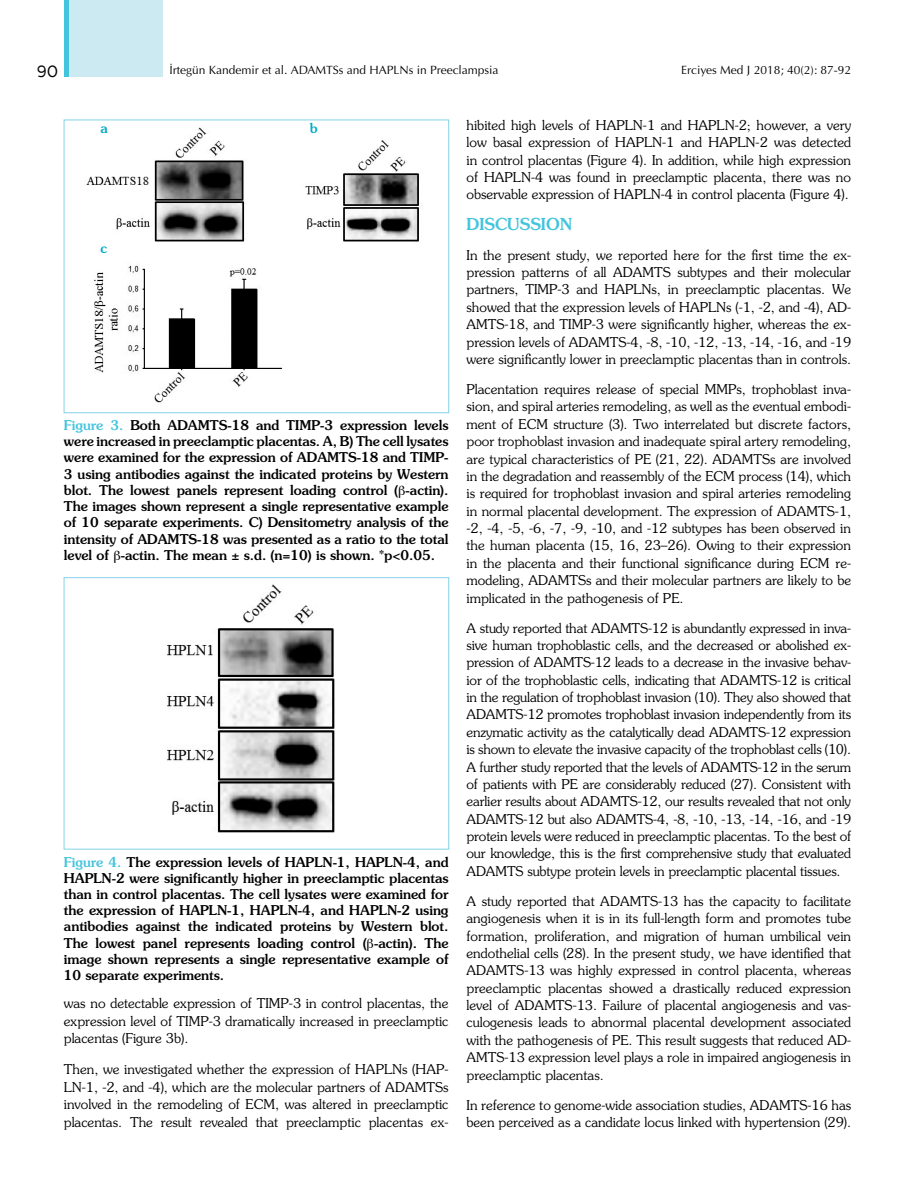
<style>
.page{position:relative;width:915px;height:1191px;background:#fff}
.page>*{position:absolute;margin:0;border:0;box-sizing:border-box;transform-origin:0 0}
.t1{font:500 16.5px "Souvenir Std";color:#42c4dd}
.t2{font:16.5px "Centrale Sans";color:#000}
.t3{font:300 13.5px/17.4px "Souvenir Std";color:#000;text-align:justify}
.t4{font:500 13.5px/16.2px "Souvenir Std";color:#000;text-align:justify}
.t5{font:500 13.5px "Souvenir Std";color:#00abc5}
.t6{font:12px "Optima Normal Tr";color:#000}
.s1{color:#42c4dd}
</style>
<div class="page">
<div style="left:64px;top:0;width:98px;height:77px;background:#cbeaf2"></div>
<hr style="left:64px;top:0;width:4px;height:77px;background:#42c4dd">
<img style="left:167px;top:584px;width:168px;height:249px">
<div style="left:64px;top:577px;width:385px;height:272px;border:1px solid #86d3e6"></div>
<img style="left:86px;top:127px;width:333px;height:276px">
<div style="left:64px;top:120px;width:385px;height:293px;border:1px solid #86d3e6"></div>
<p class="t2" style="left:37px;top:62px;width:23px">90</p>
<p class="t6" style="left:169px;top:62px;width:330px">İrtegün Kandemir et al. ADAMTSs and HAPLNs in Preeclampsia</p>
<p class="t6" style="left:680px;top:62px;width:171px">Erciyes Med J 2018; 40(2): 87-92</p>
<p class="t5" style="left:100px;top:120px;width:9px">a</p>
<p class="t5" style="left:100px;top:240px;width:8px">c</p>
<p class="t5" style="left:309px;top:120px;width:9px">b</p>
<p class="t4" style="left:64px;top:417px;width:386px"><span class="s1">Figure 3.</span> Both ADAMTS-18 and TIMP-3 expression levels were increased in preeclamptic placentas. A, B) The cell lysates were examined for the expression of ADAMTS-18 and TIMP-3 using antibodies against the indicated proteins by Western blot. The lowest panels represent loading control ( -actin).<br>The images shown represent a single representative example of 10 separate experiments. C) Densitometry analysis of the intensity of ADAMTS-18 was presented as a ratio to the total level of -actin. The mean ± s.d. (n=10) is shown. *p&lt;0.05.</p>
<p class="t4" style="left:64px;top:853px;width:386px"><span class="s1">Figure 4.</span> The expression levels of HAPLN-1, HAPLN-4, and HAPLN-2 were significantly higher in preeclamptic placentas than in control placentas. The cell lysates were examined for the expression of HAPLN-1, HAPLN-4, and HAPLN-2 using antibodies against the indicated proteins by Western blot.<br>The lowest panel represents loading control ( -actin). The image shown represents a single representative example of 10 separate experiments.</p>
<p class="t3" style="left:64px;top:994px;width:386px">was no detectable expression of TIMP-3 in control placentas, the expression level of TIMP-3 dramatically increased in preeclamptic placentas (Figure 3b).</p>
<p class="t3" style="left:64px;top:1060px;width:386px">Then, we investigated whether the expression of HAPLNs (HAP-LN-1, -2, and -4), which are the molecular partners of ADAMTSs involved in the remodeling of ECM, was altered in preeclamptic placentas. The result revealed that preeclamptic placentas ex-</p>
<p class="t3" style="left:466px;top:116px;width:386px">hibited high levels of HAPLN-1 and HAPLN-2; however, a very low basal expression of HAPLN-1 and HAPLN-2 was detected in control placentas (Figure 4). In addition, while high expression of HAPLN-4 was found in preeclamptic placenta, there was no observable expression of HAPLN-4 in control placenta (Figure 4).</p>
<p class="t1" style="left:466px;top:214px;width:107px">DISCUSSION</p>
<p class="t3" style="left:466px;top:246px;width:386px">In the present study, we reported here for the first time the ex&shy;pression patterns of all ADAMTS subtypes and their molecular partners, TIMP-3 and HAPLNs, in preeclamptic placentas. We showed that the expression levels of HAPLNs (-1, -2, and -4), AD-AMTS-18, and TIMP-3 were significantly higher, whereas the ex&shy;pression levels of ADAMTS-4, -8, -10, -12, -13, -14, -16, and -19 were significantly lower in preeclamptic placentas than in controls.</p>
<p class="t3" style="left:466px;top:380px;width:386px">Placentation requires release of special MMPs, trophoblast inva&shy;sion, and spiral arteries remodeling, as well as the eventual embodi&shy;ment of ECM structure (3). Two interrelated but discrete factors, poor trophoblast invasion and inadequate spiral artery remodeling, are typical characteristics of PE (21, 22). ADAMTSs are involved in the degradation and reassembly of the ECM process (14), which is required for trophoblast invasion and spiral arteries remodeling in normal placental development. The expression of ADAMTS-1, -2, -4, -5, -6, -7, -9, -10, and -12 subtypes has been observed in the human placenta (15, 16, 23–26). Owing to their expression in the placenta and their functional significance during ECM re&shy;modeling, ADAMTSs and their molecular partners are likely to be implicated in the pathogenesis of PE.</p>
<p class="t3" style="left:466px;top:619px;width:386px">A study reported that ADAMTS-12 is abundantly expressed in inva&shy;sive human trophoblastic cells, and the decreased or abolished ex&shy;pression of ADAMTS-12 leads to a decrease in the invasive behav&shy;ior of the trophoblastic cells, indicating that ADAMTS-12 is critical in the regulation of trophoblast invasion (10). They also showed that ADAMTS-12 promotes trophoblast invasion independently from its enzymatic activity as the catalytically dead ADAMTS-12 expression is shown to elevate the invasive capacity of the trophoblast cells (10).<br>A further study reported that the levels of ADAMTS-12 in the serum of patients with PE are considerably reduced (27). Consistent with earlier results about ADAMTS-12, our results revealed that not only ADAMTS-12 but also ADAMTS-4, -8, -10, -13, -14, -16, and -19 protein levels were reduced in preeclamptic placentas. To the best of our knowledge, this is the first comprehensive study that evaluated ADAMTS subtype protein levels in preeclamptic placental tissues.</p>
<p class="t3" style="left:466px;top:892px;width:386px">A study reported that ADAMTS-13 has the capacity to facilitate angiogenesis when it is in its full-length form and promotes tube formation, proliferation, and migration of human umbilical vein endothelial cells (28). In the present study, we have identified that ADAMTS-13 was highly expressed in control placenta, whereas preeclamptic placentas showed a drastically reduced expression level of ADAMTS-13. Failure of placental angiogenesis and vas&shy;culogenesis leads to abnormal placental development associated with the pathogenesis of PE. This result suggests that reduced AD-AMTS-13 expression level plays a role in impaired angiogenesis in preeclamptic placentas.</p>
<p class="t3" style="left:466px;top:1096px;width:386px">In reference to genome-wide association studies, ADAMTS-16 has been perceived as a candidate locus linked with hypertension (29).</p>
</div>
